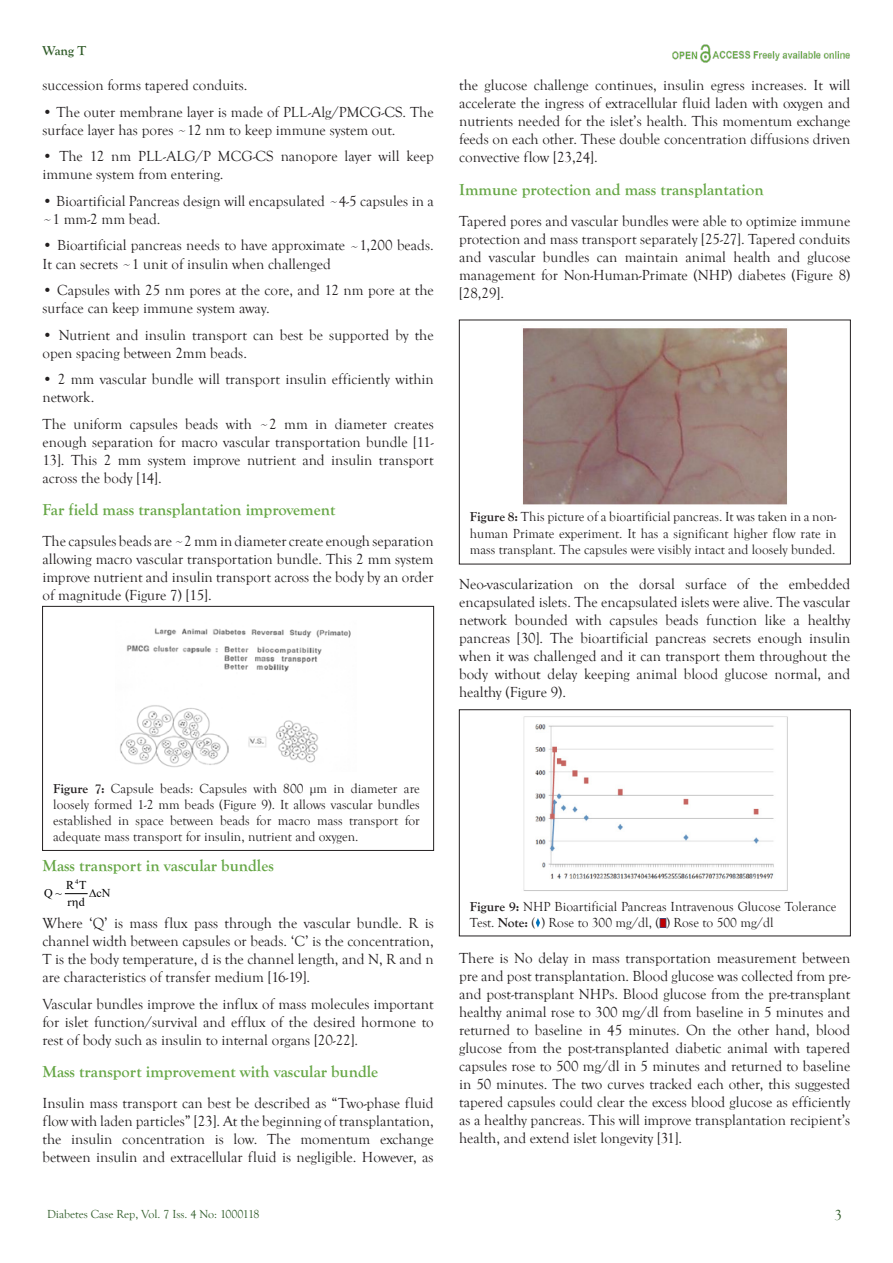
<style>
.page{position:relative;width:893px;height:1263px;background:#fff}
.page>*{position:absolute;margin:0;border:0;box-sizing:border-box;transform-origin:0 0}
.t1{font:700 16.5px "Goudy Old Style T";color:#67a747}
.t2{font:15px/18px "Goudy Old Style T";color:#231f20;text-align:justify}
.t3{font:15px "Goudy Old Style T";color:#2f5b28}
.t4{font:13.5px/16.2px "Goudy Old Style T";color:#231f20;text-align:justify}
.t5{font:700 13.5px "Goudy Old Style T";color:#2f5b28}
.t6{font:12px "Goudy Old Style T";color:#2f5b28}
.t7{font:12px "Times New Roman";color:#000}
.t8{font:6.9px "Times New Roman";color:#000}
.s1{font-weight:700}
</style>
<div class="page">
<img style="left:672px;top:44px;width:178px;height:19px">
<svg style="left:65px;top:893px;width:22px;height:1px"></svg>
<div style="left:43px;top:606px;width:391px;height:244px;border:1px solid #231f20"></div>
<img style="left:120px;top:628px;width:231px;height:140px">
<img style="left:522px;top:328px;width:266px;height:177px">
<svg style="left:659px;top:918px;width:7px;height:9px"></svg>
<img style="left:523px;top:716px;width:265px;height:175px">
<svg style="left:536px;top:918px;width:4px;height:9px"></svg>
<p class="t5" style="left:43px;top:43px;width:45px">Wang T</p>
<p class="t2" style="left:43px;top:77px;width:206px">succession forms tapered conduits.</p>
<p class="t2" style="left:43px;top:103px;width:393px">• The outer membrane layer is made of PLL-Alg/PMCG-CS. The surface layer has pores ~12 nm to keep immune system out.</p>
<p class="t2" style="left:43px;top:148px;width:393px">• The 12 nm PLL-ALG/P MCG-CS nanopore layer will keep immune system from entering.</p>
<p class="t2" style="left:43px;top:192px;width:393px">• Bioartificial Pancreas design will encapsulated ~4-5 capsules in a ~1 mm-2 mm bead.</p>
<p class="t2" style="left:43px;top:237px;width:393px">• Bioartificial pancreas needs to have approximate ~1,200 beads.<br>It can secrets ~1 unit of insulin when challenged</p>
<p class="t2" style="left:43px;top:281px;width:393px">• Capsules with 25 nm pores at the core, and 12 nm pore at the surface can keep immune system away.</p>
<p class="t2" style="left:43px;top:326px;width:393px">• Nutrient and insulin transport can best be supported by the open spacing between 2mm beads.</p>
<p class="t2" style="left:43px;top:370px;width:393px">• 2 mm vascular bundle will transport insulin efficiently within network.</p>
<p class="t2" style="left:43px;top:415px;width:393px">The uniform capsules beads with ~2 mm in diameter creates enough separation for macro vascular transportation bundle [11- 13]. This 2 mm system improve nutrient and insulin transport across the body [14].</p>
<p class="t1" style="left:43px;top:500px;width:294px">Far field mass transplantation improvement</p>
<p class="t2" style="left:43px;top:532px;width:393px">The capsules beads are ~2 mm in diameter create enough separation allowing macro vascular transportation bundle. This 2 mm system improve nutrient and insulin transport across the body by an order of magnitude (Figure 7) [15].</p>
<p class="t2" style="left:459px;top:77px;width:393px">the glucose challenge continues, insulin egress increases. It will accelerate the ingress of extracellular fluid laden with oxygen and nutrients needed for the islet’s health. This momentum exchange feeds on each other. These double concentration diffusions driven convective flow [23,24].</p>
<p class="t1" style="left:459px;top:180px;width:306px">Immune protection and mass transplantation</p>
<p class="t2" style="left:459px;top:212px;width:393px">Tapered pores and vascular bundles were able to optimize immune protection and mass transport separately [25-27]. Tapered conduits and vascular bundles can maintain animal health and glucose management for Non-Human-Primate (NHP) diabetes (Figure 8) [28,29].</p>
<p class="t4" style="left:470px;top:509px;width:368px"><span class="s1">Figure 8:</span> This picture of a bioartificial pancreas. It was taken in a non&shy;human Primate experiment. It has a significant higher flow rate in mass transplant. The capsules were visibly intact and loosely bunded.</p>
<p class="t2" style="left:459px;top:576px;width:393px">Neo-vascularization on the dorsal surface of the embedded encapsulated islets. The encapsulated islets were alive. The vascular network bounded with capsules beads function like a healthy pancreas [30]. The bioartificial pancreas secrets enough insulin when it was challenged and it can transport them throughout the body without delay keeping animal blood glucose normal, and healthy (Figure 9).</p>
<p class="t4" style="left:53px;top:781px;width:368px"><span class="s1">Figure 7:</span> Capsule beads: Capsules with 800 μm in diameter are loosely formed 1-2 mm beads (Figure 9). It allows vascular bundles established in space between beads for macro mass transport for adequate mass transport for insulin, nutrient and oxygen.</p>
<p class="t1" style="left:43px;top:856px;width:233px">Mass transport in vascular bundles</p>
<p class="t8" style="left:75px;top:876px;width:5px">4</p>
<p class="t7" style="left:66px;top:877px;width:22px">R T</p>
<p class="t7" style="left:44px;top:884px;width:19px">Q~</p>
<p class="t7" style="left:89px;top:884px;width:23px">∆cN</p>
<p class="t7" style="left:68px;top:894px;width:19px">r d</p>
<p class="t2" style="left:43px;top:914px;width:393px">Where ‘Q’ is mass flux pass through the vascular bundle. R is channel width between capsules or beads. ‘C’ is the concentration, T is the body temperature, d is the channel length, and N, R and n are characteristics of transfer medium [16-19].</p>
<p class="t2" style="left:43px;top:995px;width:393px">Vascular bundles improve the influx of mass molecules important for islet function/survival and efflux of the desired hormone to rest of body such as insulin to internal organs [20-22].</p>
<p class="t1" style="left:43px;top:1063px;width:337px">Mass transport improvement with vascular bundle</p>
<p class="t2" style="left:43px;top:1094px;width:393px">Insulin mass transport can best be described as “Two-phase fluid flow with laden particles” [23]. At the beginning of transplantation, the insulin concentration is low. The momentum exchange between insulin and extracellular fluid is negligible. However, as</p>
<p class="t6" style="left:47px;top:1207px;width:214px">Diabetes Case Rep, Vol. 7 Iss. 4 No: 1000118</p>
<p class="t4" style="left:470px;top:899px;width:368px"><span class="s1">Figure 9:</span> NHP Bioartificial Pancreas Intravenous Glucose Tolerance<br>Test. <span class="s1">Note:</span> ( ) Rose to 300 mg/dl, ( ) Rose to 500 mg/dl</p>
<p class="t2" style="left:459px;top:949px;width:393px">There is No delay in mass transportation measurement between pre and post transplantation. Blood glucose was collected from pre&shy;and post-transplant NHPs. Blood glucose from the pre-transplant healthy animal rose to 300 mg/dl from baseline in 5 minutes and returned to baseline in 45 minutes. On the other hand, blood glucose from the post-transplanted diabetic animal with tapered capsules rose to 500 mg/dl in 5 minutes and returned to baseline in 50 minutes. The two curves tracked each other, this suggested tapered capsules could clear the excess blood glucose as efficiently as a healthy pancreas. This will improve transplantation recipient’s health, and extend islet longevity [31].</p>
<p class="t3" style="left:834px;top:1207px;width:9px">3</p>
</div>
